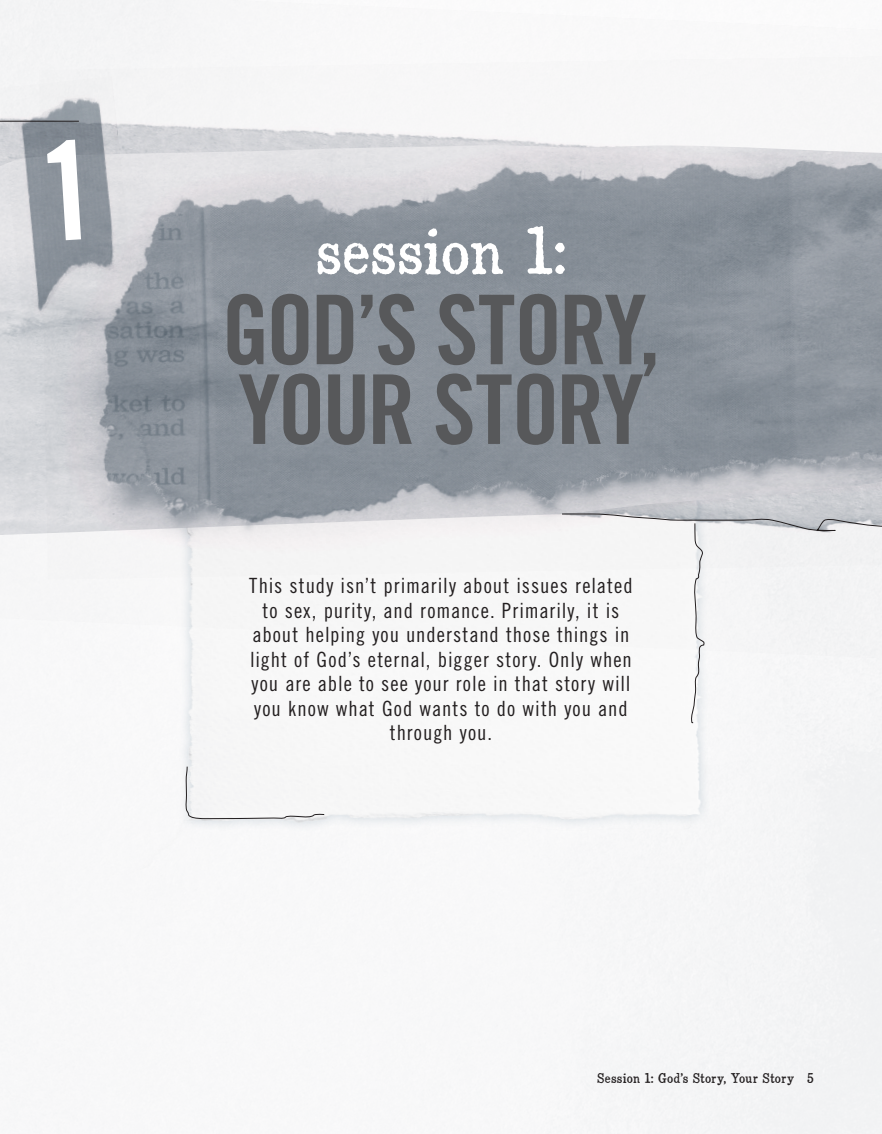
<style>
.page{position:relative;width:882px;height:1134px;background:#fff}
.page>*{position:absolute;margin:0;border:0;box-sizing:border-box;transform-origin:0 0}
.body_indent{font:96.25px/79.6px "Trade Gothic LT Std Bd Cn 20";letter-spacing:-.03em;color:#57585a}
.body_indent-2{font:67.02px "Langtry WF";letter-spacing:-.01em;color:#fff}
.body_indent-3{font:21px/24.5px "Trade Gothic LT Std Cn 18";letter-spacing:.045em;color:#231f20;text-align:center}
.body_indent-4{font:14px "Langtry WF";letter-spacing:.01em;color:#231f20}
</style>
<div class="page">
<img style="left:78px;top:658px;width:750px;height:262px">
<div style="left:0;top:338px;width:39px;height:197px;background:#d6d8db"></div>
<img style="left:0;top:76px;width:39px;height:262px">
<svg style="left:185px;top:765px;width:139px;height:54px"></svg>
<svg style="left:562px;top:579px;width:320px;height:144px"></svg>
<hr style="left:0;top:121px;width:79px;height:1px;background:#231f20">
<img style="left:39px;top:56px;width:843px;height:523px">
<svg style="left:46px;top:140px;width:35px;height:101px;background:#899199"></svg>
<p class="body_indent-2" style="left:315px;top:225px;width:253px">session 1:</p>
<p class="body_indent" style="left:222px;top:289px;width:440px">GOD’S STORY,<br>YOUR STORY</p>
<p class="body_indent-3" style="left:249px;top:573px;width:385px">This study isn’t primarily about issues related to sex, purity, and romance. Primarily, it is about helping you understand those things in light of God’s eternal, bigger story. Only when you are able to see your role in that story will you know what God wants to do with you and through you.</p>
<p class="body_indent-4" style="left:597px;top:1073px;width:218px">Session 1: God’s Story, Your Story 5</p>
</div>
